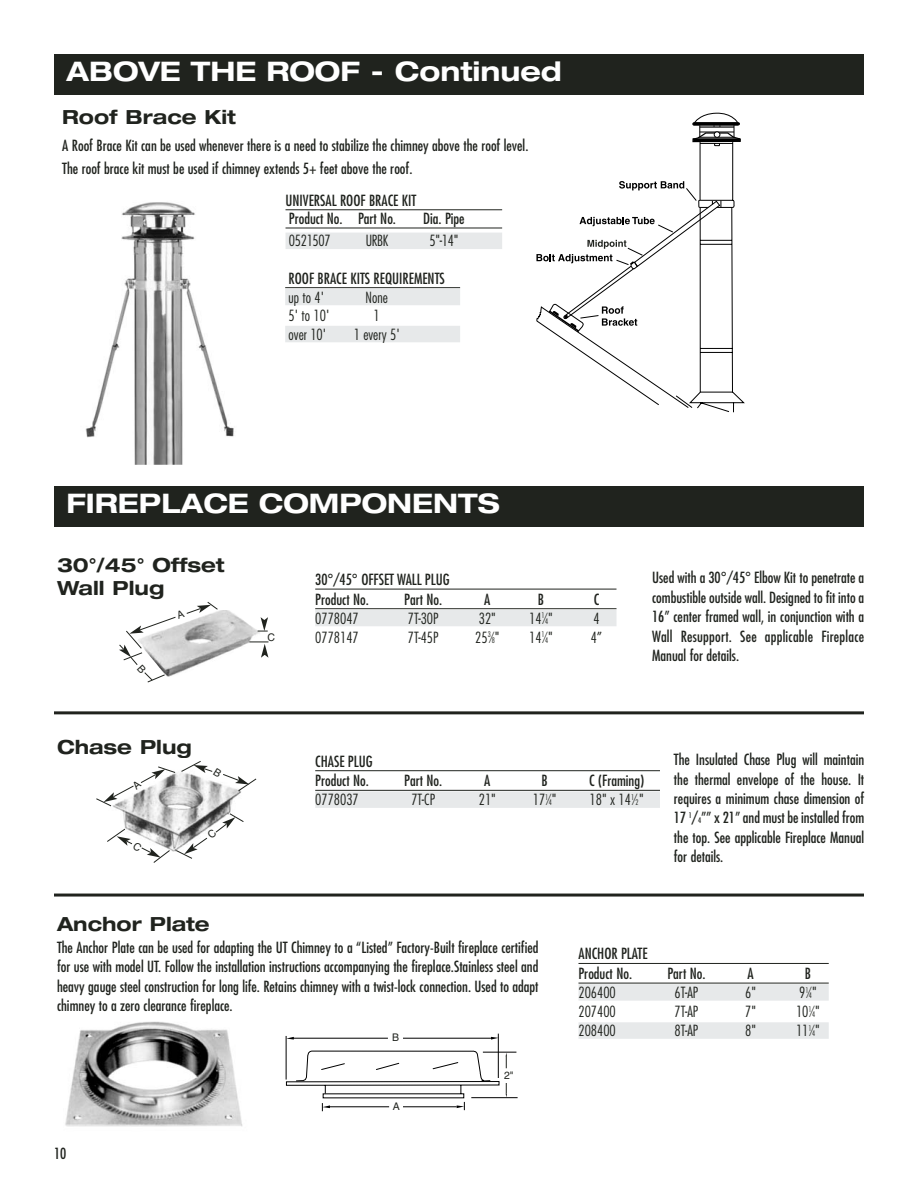
<style>
.page{position:relative;width:918px;height:1188px;background:#fff}
.page>*{position:absolute;margin:0;border:0;box-sizing:border-box;transform-origin:0 0}
.t1{font:700 expanded 27px "Helvetica Neue";color:#fff}
.t2{font:700 expanded 19.5px/23.4px "Helvetica Neue";color:#20231e}
.t3{font:condensed 15px/19.4px "Futura";color:#20231e}
.t4{font:300 condensed 15px "Futura";color:#20231e}
.t5{font:300 condensed 15px "Futura";letter-spacing:-.02em;color:#20231e}
.t6{font:10.5px "Helvetica";color:#20231e}
.s1{font-size:7.5px}
</style>
<div class="page">
<hr style="left:54px;top:894px;width:810px;height:3px;background:#20231e">
<hr style="left:471px;top:1097px;width:47px;height:1px;background:#000">
<hr style="left:483px;top:1052px;width:33px;height:1px;background:#000">
<svg style="left:285px;top:1033px;width:225px;height:78px"></svg>
<hr style="left:329px;top:1106px;width:60px;height:1px;background:#000">
<hr style="left:399px;top:1106px;width:58px;height:1px;background:#000">
<img style="left:65px;top:1021px;width:178px;height:106px">
<hr style="left:578px;top:963px;width:251px;height:1px;background:#20231e">
<hr style="left:578px;top:983px;width:251px;height:1px;background:#20231e">
<div style="left:578px;top:984px;width:251px;height:17px;background:#e7e9ea"></div>
<div style="left:578px;top:1022px;width:251px;height:17px;background:#e7e9ea"></div>
<div style="left:389px;top:1031px;width:14px;height:14px;background:#fff"></div>
<div style="left:390px;top:1101px;width:13px;height:14px;background:#fff"></div>
<div style="left:502px;top:1070px;width:16px;height:13px;background:#fff"></div>
<hr style="left:54px;top:711px;width:810px;height:3px;background:#20231e">
<hr style="left:315px;top:770px;width:345px;height:1px;background:#20231e">
<hr style="left:315px;top:790px;width:345px;height:1px;background:#20231e">
<div style="left:315px;top:791px;width:345px;height:17px;background:#e7e9ea"></div>
<div style="left:54px;top:486px;width:810px;height:40px;background:#20231e"></div>
<hr style="left:315px;top:589px;width:301px;height:1px;background:#20231e">
<hr style="left:315px;top:608px;width:301px;height:1px;background:#20231e">
<div style="left:315px;top:610px;width:301px;height:16px;background:#e7e9ea"></div>
<img style="left:218px;top:610px;width:43px;height:46px">
<svg style="left:258px;top:617px;width:10px;height:15px"></svg>
<svg style="left:249px;top:642px;width:19px;height:16px"></svg>
<img style="left:110px;top:806px;width:121px;height:46px">
<svg style="left:553px;top:333px;width:192px;height:80px"></svg>
<svg style="left:536px;top:94px;width:206px;height:239px"></svg>
<img style="left:85px;top:202px;width:149px;height:263px">
<hr style="left:286px;top:209px;width:216px;height:1px;background:#20231e">
<hr style="left:286px;top:228px;width:216px;height:1px;background:#20231e">
<div style="left:286px;top:233px;width:216px;height:16px;background:#e7e9ea"></div>
<hr style="left:285px;top:287px;width:175px;height:1px;background:#20231e">
<div style="left:285px;top:289px;width:175px;height:16px;background:#e7e9ea"></div>
<div style="left:285px;top:326px;width:175px;height:16px;background:#e7e9ea"></div>
<div style="left:54px;top:54px;width:810px;height:40px;background:#20231e"></div>
<svg style="left:119px;top:602px;width:99px;height:81px"></svg>
<svg style="left:176px;top:813px;width:68px;height:46px"></svg>
<svg style="left:107px;top:829px;width:63px;height:34px"></svg>
<svg style="left:96px;top:761px;width:161px;height:45px"></svg>
<h1 class="t1" style="left:66px;top:62px;width:497px">ABOVE THE ROOF - Continued</h1>
<h2 class="t2" style="left:62px;top:107px;width:175px">Roof Brace Kit</h2>
<p class="t3" style="left:62px;top:136px;width:468px;line-height:22.6px">A Roof Brace Kit can be used whenever there is a need to stabilize the chimney above the roof level.<br>The roof brace kit must be used if chimney extends 5+ feet above the roof.</p>
<p class="t3" style="left:286px;top:192px;width:132px;line-height:18.1px">UNIVERSAL ROOF BRACE KIT<br>Product No. Part No.</p>
<p class="t3" style="left:423px;top:210px;width:43px">Dia. Pipe</p>
<p class="t5" style="left:289px;top:234px;width:43px">0521507</p>
<p class="t4" style="left:366px;top:234px;width:24px">URBK</p>
<p class="t4" style="left:430px;top:234px;width:30px">5"-14"</p>
<p class="t3" style="left:289px;top:270px;width:158px">ROOF BRACE KITS REQUIREMENTS</p>
<p class="t4" style="left:289px;top:291px;width:37px">up to 4'</p>
<p class="t4" style="left:366px;top:291px;width:24px">None</p>
<p class="t4" style="left:289px;top:309px;width:42px">5' to 10'</p>
<p class="t4" style="left:374px;top:309px;width:8px">1</p>
<p class="t4" style="left:289px;top:328px;width:39px">over 10'</p>
<p class="t4" style="left:354px;top:328px;width:48px">1 every 5'</p>
<h1 class="t1" style="left:66px;top:494px;width:435px">FIREPLACE COMPONENTS</h1>
<h2 class="t2" style="left:57px;top:555px;width:169px">30°/45° Offset<br>Wall Plug</h2>
<p class="t6" style="left:267px;top:634px;width:9px">C</p>
<p class="t3" style="left:315px;top:571px;width:136px">30°/45° OFFSET WALL PLUG<br>Product No.</p>
<p class="t3" style="left:404px;top:591px;width:40px">Part No.</p>
<p class="t3" style="left:484px;top:591px;width:8px">A</p>
<p class="t3" style="left:538px;top:591px;width:8px">B</p>
<p class="t3" style="left:594px;top:591px;width:7px">C</p>
<p class="t4" style="left:315px;top:612px;width:45px">0778047</p>
<p class="t4" style="left:408px;top:612px;width:32px">7T-30P</p>
<p class="t4" style="left:479px;top:612px;width:19px">32"</p>
<p class="t4" style="left:529px;top:612px;width:25px">14<sup>1</sup>⁄<span class="s1">4</span>"</p>
<p class="t4" style="left:593px;top:612px;width:8px">4</p>
<p class="t4" style="left:315px;top:631px;width:45px">0778147</p>
<p class="t4" style="left:408px;top:631px;width:32px">7T-45P</p>
<p class="t4" style="left:475px;top:631px;width:26px">25<sup>3</sup>⁄<span class="s1">8</span>"</p>
<p class="t4" style="left:529px;top:631px;width:25px">14<sup>1</sup>⁄<span class="s1">4</span>"</p>
<p class="t4" style="left:591px;top:631px;width:13px">4”</p>
<p class="t3" style="left:652px;top:569px;width:214px;text-align:justify">Used with a 30°/45° Elbow Kit to penetrate a combustible outside wall. Designed to fit into a 16” center framed wall, in conjunction with a Wall Resupport. See applicable Fireplace Manual for details.</p>
<h2 class="t2" style="left:57px;top:737px;width:136px">Chase Plug</h2>
<p class="t3" style="left:315px;top:752px;width:59px">CHASE PLUG<br>Product No.</p>
<p class="t3" style="left:404px;top:772px;width:40px">Part No.</p>
<p class="t3" style="left:484px;top:772px;width:8px">A</p>
<p class="t3" style="left:542px;top:772px;width:8px">B</p>
<p class="t3" style="left:589px;top:772px;width:57px">C (Framing)</p>
<p class="t4" style="left:315px;top:793px;width:45px">0778037</p>
<p class="t4" style="left:411px;top:793px;width:25px">7T-CP</p>
<p class="t4" style="left:479px;top:793px;width:19px">21"</p>
<p class="t4" style="left:533px;top:793px;width:25px">17<sup>1</sup>⁄<span class="s1">4</span>"</p>
<p class="t4" style="left:590px;top:793px;width:56px">18" x 14<sup>1</sup>⁄<span class="s1">2</span>"</p>
<p class="t3" style="left:674px;top:751px;width:192px;text-align:justify">The Insulated Chase Plug will maintain the thermal envelope of the house. It requires a minimum chase dimension of 17 <sup>1</sup>/<span class="s1">4</span>”” x 21” and must be installed from the top. See applicable Fireplace Manual for details.</p>
<h2 class="t2" style="left:57px;top:914px;width:154px">Anchor Plate</h2>
<p class="t3" style="left:57px;top:939px;width:483px;text-align:justify">The Anchor Plate can be used for adapting the UT Chimney to a “Listed” Factory-Built fireplace certified for use with model UT. Follow the installation instructions accompanying the fireplace.Stainless steel and heavy gauge steel construction for long life. Retains chimney with a twist-lock connection. Used to adapt chimney to a zero clearance fireplace.</p>
<p class="t3" style="left:578px;top:945px;width:71px">ANCHOR PLATE<br>Product No.</p>
<p class="t3" style="left:667px;top:965px;width:40px">Part No.</p>
<p class="t3" style="left:748px;top:965px;width:8px">A</p>
<p class="t3" style="left:805px;top:965px;width:8px">B</p>
<p class="t4" style="left:578px;top:986px;width:39px">206400</p>
<p class="t4" style="left:675px;top:986px;width:25px">6T-AP</p>
<p class="t4" style="left:745px;top:986px;width:12px">6"</p>
<p class="t4" style="left:799px;top:986px;width:19px">9<sup>1</sup>⁄<span class="s1">4</span>"</p>
<p class="t4" style="left:578px;top:1005px;width:39px">207400</p>
<p class="t4" style="left:675px;top:1005px;width:25px">7T-AP</p>
<p class="t4" style="left:745px;top:1005px;width:12px">7"</p>
<p class="t4" style="left:796px;top:1005px;width:25px">10<sup>1</sup>⁄<span class="s1">4</span>"</p>
<p class="t4" style="left:578px;top:1024px;width:39px">208400</p>
<p class="t4" style="left:675px;top:1024px;width:25px">8T-AP</p>
<p class="t4" style="left:745px;top:1024px;width:12px">8"</p>
<p class="t4" style="left:796px;top:1024px;width:25px">11<sup>1</sup>⁄<span class="s1">4</span>"</p>
<p class="t6" style="left:392px;top:1033px;width:9px">B</p>
<p class="t3" style="left:54px;top:1145px;width:14px">10</p>
<p class="t6" style="left:393px;top:1103px;width:9px">A</p>
<p class="t6" style="left:504px;top:1071px;width:11px">2"</p>
</div>
